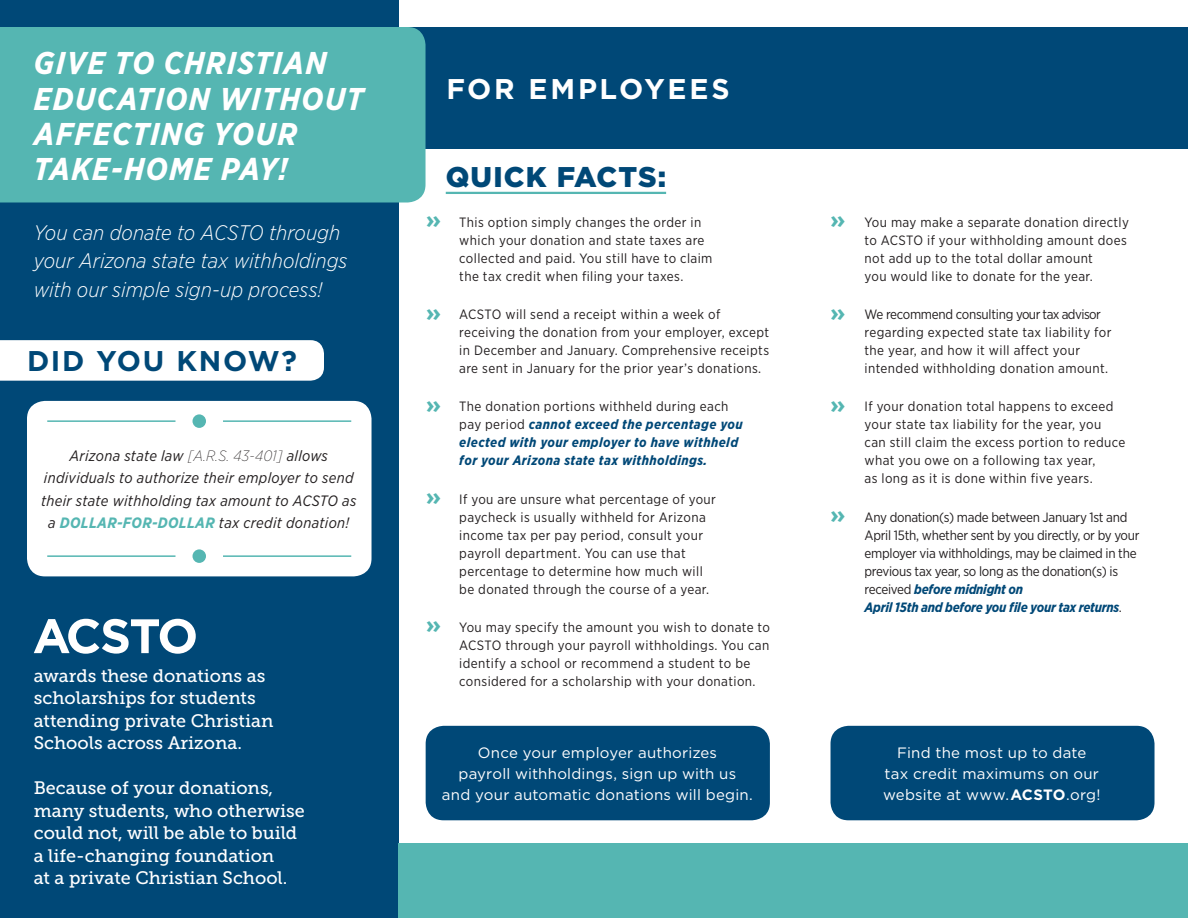
<style>
.page{position:relative;width:1188px;height:918px;background:#fff}
.page>*{position:absolute;margin:0;border:0;box-sizing:border-box;transform-origin:0 0}
.t1{font:italic 700 31.5px/35.4px "Gotham Narrow";letter-spacing:.04em;color:#fff}
.t2{font:700 28.5px "Gotham";letter-spacing:.09em;color:#fff}
.t3{font:700 28.5px "Gotham";letter-spacing:.06em;color:#004877}
.t4{font:900 28.5px "Gotham";letter-spacing:.04em;color:#004877}
.t5{font:italic 300 21px/28.5px "Gotham Narrow";color:#fff}
.t6{font:18px/22.5px "Museo Slab 500";color:#fff}
.t7{font:15px/21px "Gotham";letter-spacing:.015em;color:#fff;text-align:center}
.t8{font:italic 15px/22.5px "Gotham Narrow";letter-spacing:.02em;color:#231f20;text-align:center}
.t9{font:13.5px/18px "Gotham Narrow";letter-spacing:.03em;color:#231f20}
.t10{font:13.5px/18px "Gotham Narrow";letter-spacing:-.02em;color:#231f20}
.t11{font:italic 700 13.5px/18px "Gotham Narrow";letter-spacing:.03em;color:#004877}
.s1{font-weight:200}
.s2{font-weight:700;color:#55b6b2}
.s3{font-family:"Gotham";font-weight:700;font-size:24px;color:#55b6b2}
.s4{font-family:"Gotham";font-style:normal;font-size:24px;color:#55b6b2}
.s5{font-weight:400;font-style:normal;color:#231f20}
.s6{font-weight:700;font-style:italic;color:#004877}
.s7{font-weight:700}
</style>
<div class="page">
<div style="left:399px;top:27px;width:789px;height:121px;background:#004877"></div>
<div style="left:0;top:0;width:399px;height:918px;background:#004877"></div>
<div style="left:0;top:27px;width:426px;height:175px;background:#55b6b2"></div>
<svg style="left:34px;top:619px;width:162px;height:35px"></svg>
<div style="left:0;top:340px;width:324px;height:41px;background:#fff"></div>
<div style="left:27px;top:401px;width:345px;height:175px;background:#fff;border-radius:18px"></div>
<div style="left:193px;top:549px;width:13px;height:14px;background:#55b6b2;border-radius:50%"></div>
<hr style="left:47px;top:555px;width:129px;height:2px;background:#55b6b2">
<hr style="left:223px;top:555px;width:128px;height:2px;background:#55b6b2">
<div style="left:193px;top:414px;width:13px;height:14px;background:#55b6b2;border-radius:50%"></div>
<hr style="left:47px;top:420px;width:129px;height:2px;background:#55b6b2">
<hr style="left:223px;top:420px;width:128px;height:2px;background:#55b6b2">
<div style="left:426px;top:726px;width:344px;height:94px;background:#004877;border-radius:18px"></div>
<div style="left:831px;top:726px;width:324px;height:94px;background:#004877;border-radius:18px"></div>
<hr style="left:446px;top:192px;width:220px;height:2px;background:#55b6b2">
<div style="left:399px;top:844px;width:789px;height:74px;background:#55b6b2"></div>
<h1 class="t1" style="left:34px;top:45px;width:331px">GIVE TO CHRISTIAN<br>EDUCATION WITHOUT<br>AFFECTING YOUR<br>TAKE-HOME PAY!</h1>
<h3 class="t5" style="left:34px;top:217px;width:315px">You can donate to ACSTO through your Arizona state tax withholdings with our simple sign-up process!</h3>
<h2 class="t3" style="left:27px;top:342px;width:272px">DID YOU KNOW?</h2>
<p class="t8" style="left:41px;top:444px;width:317px">Arizona state law <span class="s1">[A.R.S. 43-401]</span> allows individuals to authorize their employer to send their state withholding tax amount to ACSTO as a <span class="s2">DOLLAR-FOR-DOLLAR</span> tax credit donation!</p>
<h3 class="t6" style="left:34px;top:664px;width:241px">awards these donations as scholarships for students attending private Christian<br>Schools across Arizona.</h3>
<h3 class="t6" style="left:34px;top:777px;width:273px">Because of your donations, many students, who otherwise could not, will be able to build a life-changing foundation<br>at a private Christian School.</h3>
<h2 class="t2" style="left:447px;top:70px;width:285px">FOR EMPLOYEES</h2>
<h2 class="t4" style="left:446px;top:157px;width:222px">QUICK FACTS:</h2>
<p class="t9" style="left:459px;top:213px;width:255px;text-indent:-34px"><span class="s3">»</span> This option simply changes the order in which your donation and state taxes are collected and paid. You still have to claim the tax credit when filing your taxes.</p>
<p class="t9" style="left:459px;top:305px;width:311px;text-indent:-34px"><span class="s3">»</span> ACSTO will send a receipt within a week of receiving the donation from your employer, except in December and January. Comprehensive receipts are sent in January for the prior year’s donations.</p>
<p class="t11" style="left:459px;top:397px;width:285px;text-indent:-34px"><span class="s4">»</span> <span class="s5">The donation portions withheld during each pay period</span> cannot exceed the percentage you elected with your employer to have withheld for your Arizona state tax withholdings.</p>
<p class="t9" style="left:459px;top:490px;width:258px;text-indent:-34px"><span class="s3">»</span> If you are unsure what percentage of your paycheck is usually withheld for Arizona income tax per pay period, consult your payroll department. You can use that percentage to determine how much will be donated through the course of a year.</p>
<p class="t9" style="left:459px;top:618px;width:312px;text-indent:-34px"><span class="s3">»</span> You may specify the amount you wish to donate to ACSTO through your payroll withholdings. You can identify a school or recommend a student to be considered for a scholarship with your donation.</p>
<p class="t9" style="left:865px;top:213px;width:266px;text-indent:-34px"><span class="s3">»</span> You may make a separate donation directly to ACSTO if your withholding amount does not add up to the total dollar amount<br>you would like to donate for the year.</p>
<p class="t9" style="left:865px;top:305px;width:248px;text-indent:-34px"><span class="s3">»</span> We recommend consulting your tax advisor regarding expected state tax liability for the year, and how it will affect your intended withholding donation amount.</p>
<p class="t9" style="left:865px;top:397px;width:262px;text-indent:-34px"><span class="s3">»</span> If your donation total happens to exceed your state tax liability for the year, you can still claim the excess portion to reduce what you owe on a following tax year,<br>as long as it is done within five years.</p>
<p class="t10" style="left:865px;top:508px;width:277px;text-indent:-34px"><span class="s3">»</span> Any donation(s) made between January 1st and April 15th, whether sent by you directly, or by your employer via withholdings, may be claimed in the previous tax year, so long as the donation(s) is received <span class="s6">before midnight on<br>April 15th and before you file your tax returns</span>.</p>
<p class="t7" style="left:442px;top:742px;width:313px">Once your employer authorizes<br>payroll withholdings, sign up with us<br>and your automatic donations will begin.</p>
<p class="t7" style="left:883px;top:742px;width:219px">Find the most up to date<br>tax credit maximums on our website at www.<span class="s7">ACSTO</span>.org!</p>
</div>
